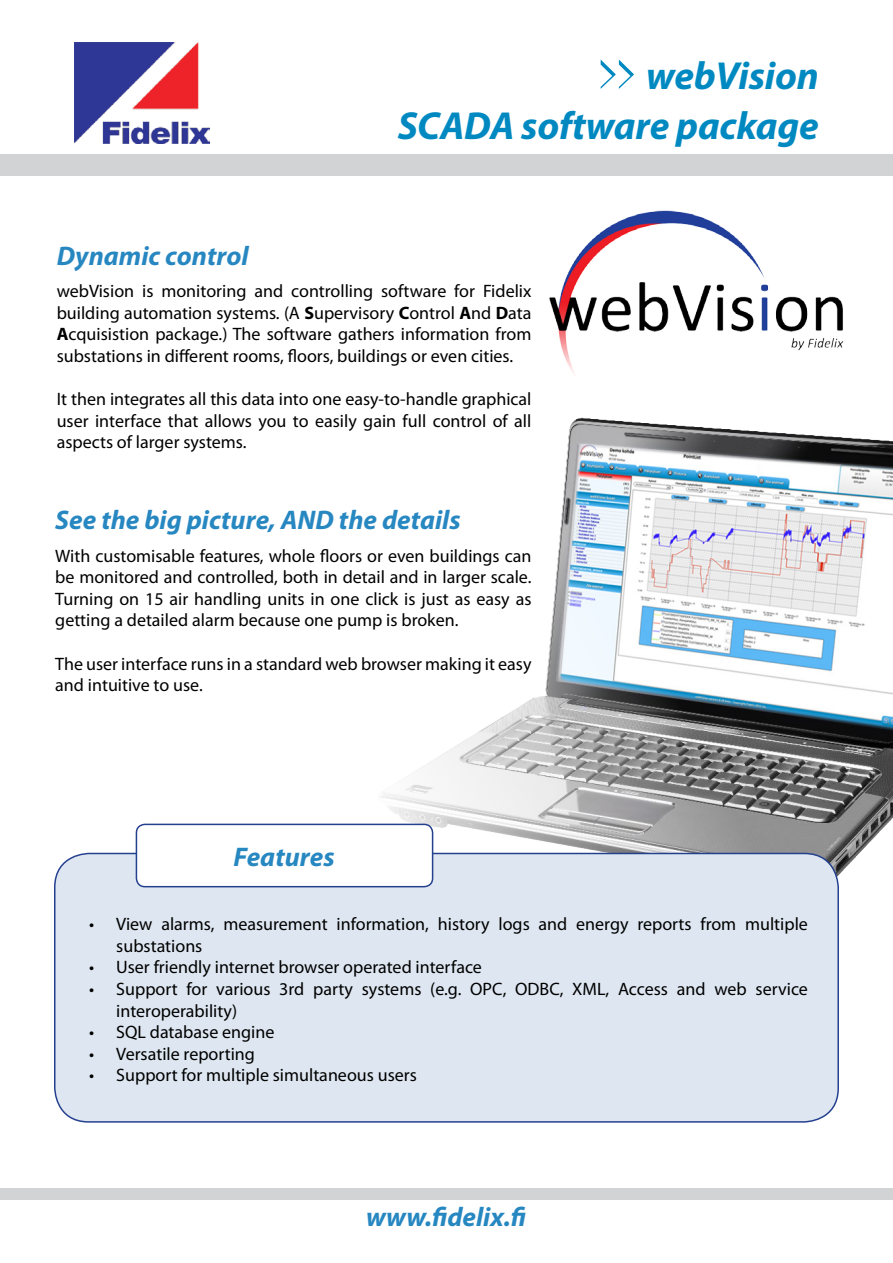
<style>
.page{position:relative;width:893px;height:1263px;background:#fff}
.page>*{position:absolute;margin:0;border:0;box-sizing:border-box;transform-origin:0 0}
.t1{font:italic 700 39.15px/50.1px "Myriad Pro";letter-spacing:-.005em;color:#0089c1;text-align:right}
.t2{font:italic 700 27px "Myriad Pro";color:#2787c1}
.t3{font:18px/21.6px "Myriad Pro";color:#000;text-align:justify}
.s1{font-weight:700}
</style>
<div class="page">
<svg style="left:601px;top:60px;width:33px;height:29px"></svg>
<img style="left:344px;top:417px;width:549px;height:464px">
<div style="left:55px;top:853px;width:783px;height:269px;background:#dee7f1;border-radius:34px"></div>
<div style="left:54px;top:853px;width:785px;height:270px;border:2px solid #25408f;border-radius:34px"></div>
<div style="left:136px;top:824px;width:297px;height:63px;background:#fff;border-radius:9px"></div>
<div style="left:136px;top:824px;width:297px;height:63px;border:2px solid #25408f;border-radius:9px"></div>
<img style="left:549px;top:210px;width:295px;height:163px">
<div style="left:0;top:1188px;width:893px;height:11px;background:#d1d3d4"></div>
<img style="left:74px;top:43px;width:135px;height:101px">
<div style="left:0;top:155px;width:893px;height:21px;background:#d1d3d4"></div>
<h1 class="t1" style="left:398px;top:49px;width:422px">webVision<br>SCADA software package</h1>
<h2 class="t2" style="left:57px;top:238px;width:193px">Dynamic control</h2>
<p class="t3" style="left:57px;top:280px;width:476px">webVision is monitoring and controlling software for Fidelix building automation systems. (A <span class="s1">S</span>upervisory <span class="s1">C</span>ontrol <span class="s1">A</span>nd <span class="s1">D</span>ata <span class="s1">A</span>cquisistion package.) The software gathers information from substations in different rooms, floors, buildings or even cities.</p>
<p class="t3" style="left:57px;top:388px;width:476px">It then integrates all this data into one easy-to-handle graphical user interface that allows you to easily gain full control of all aspects of larger systems.</p>
<h2 class="t2" style="left:55px;top:502px;width:407px">See the big picture, AND the details</h2>
<p class="t3" style="left:55px;top:544px;width:478px">With customisable features, whole floors or even buildings can be monitored and controlled, both in detail and in larger scale.<br>Turning on 15 air handling units in one click is just as easy as getting a detailed alarm because one pump is broken.</p>
<p class="t3" style="left:55px;top:652px;width:478px">The user interface runs in a standard web browser making it easy and intuitive to use.</p>
<h2 class="t2" style="left:234px;top:839px;width:102px">Features</h2>
<p class="t3" style="left:116px;top:913px;width:693px;text-indent:-27px">• View alarms, measurement information, history logs and energy reports from multiple substations</p>
<p class="t3" style="left:89px;top:956px;width:394px">• User friendly internet browser operated interface</p>
<p class="t3" style="left:116px;top:978px;width:693px;text-indent:-27px">• Support for various 3rd party systems (e.g. OPC, ODBC, XML, Access and web service interoperability)</p>
<p class="t3" style="left:89px;top:1021px;width:187px">• SQL database engine</p>
<p class="t3" style="left:89px;top:1042px;width:167px">• Versatile reporting</p>
<p class="t3" style="left:89px;top:1064px;width:329px">• Support for multiple simultaneous users</p>
<h2 class="t2" style="left:366px;top:1200px;width:162px">www.fidelix.fi</h2>
</div>
